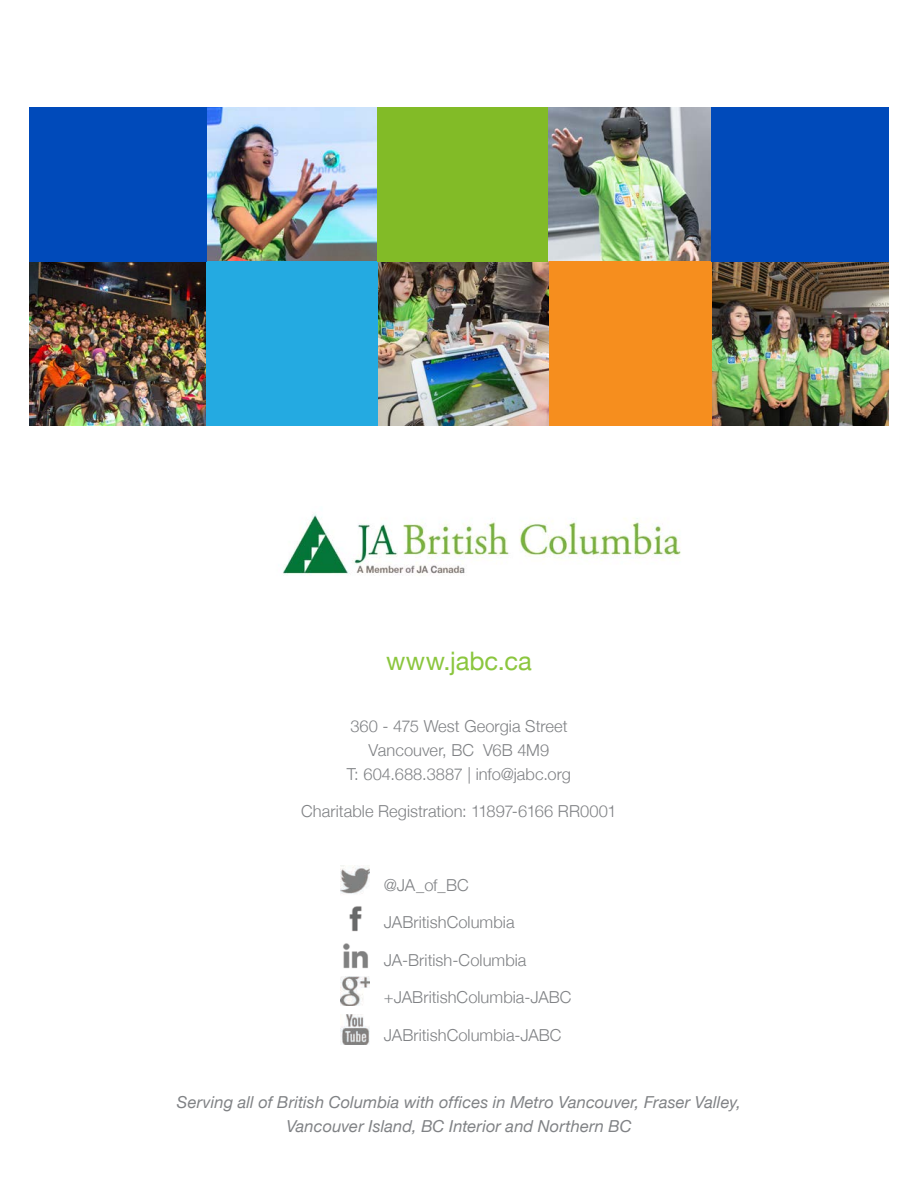
<style>
.page{position:relative;width:918px;height:1188px;background:#fff}
.page>*{position:absolute;margin:0;border:0;box-sizing:border-box;transform-origin:0 0}
.t1{font:25.5px "Helvetica Neue";color:#8bc63e}
.t2{font:300 16.5px/24px "Helvetica Neue";letter-spacing:.005em;color:#808285;text-align:center}
.t3{font:italic 16.5px/24px "Helvetica Neue";letter-spacing:.005em;color:#808285;text-align:center}
</style>
<div class="page">
<img style="left:29px;top:262px;width:177px;height:164px">
<img style="left:206px;top:107px;width:172px;height:155px">
<img style="left:712px;top:262px;width:177px;height:164px">
<img style="left:549px;top:107px;width:163px;height:155px">
<img style="left:378px;top:262px;width:170px;height:164px">
<div style="left:206px;top:262px;width:172px;height:164px;background:#24aae1"></div>
<div style="left:549px;top:262px;width:163px;height:164px;background:#f68e1e"></div>
<div style="left:712px;top:107px;width:177px;height:155px;background:#004aba"></div>
<div style="left:378px;top:107px;width:170px;height:155px;background:#82bb27"></div>
<div style="left:29px;top:107px;width:177px;height:155px;background:#004aba"></div>
<img style="left:283px;top:514px;width:398px;height:60px">
<img style="left:349px;top:906px;width:13px;height:26px">
<img style="left:341px;top:976px;width:29px;height:30px">
<img style="left:341px;top:866px;width:29px;height:28px">
<img style="left:341px;top:1015px;width:29px;height:29px">
<img style="left:343px;top:943px;width:25px;height:26px">
<h1 class="t1" style="left:386px;top:646px;width:147px">www.jabc.ca</h1>
<p class="t2" style="left:347px;top:713px;width:226px">360 - 475 West Georgia Street<br>Vancouver, BC V6B 4M9<br>T: 604.688.3887 | info@jabc.org</p>
<p class="t2" style="left:301px;top:799px;width:317px">Charitable Registration: 11897-6166 RR0001</p>
<p class="t2" style="left:384px;top:873px;width:86px">@JA_of_BC</p>
<p class="t2" style="left:384px;top:910px;width:132px">JABritishColumbia</p>
<p class="t2" style="left:384px;top:948px;width:144px">JA-British-Columbia</p>
<p class="t2" style="left:384px;top:985px;width:189px">+JABritishColumbia-JABC</p>
<p class="t2" style="left:384px;top:1023px;width:179px">JABritishColumbia-JABC</p>
<p class="t3" style="left:177px;top:1090px;width:565px">Serving all of British Columbia with offices in Metro Vancouver, Fraser Valley,<br>Vancouver Island, BC Interior and Northern BC</p>
</div>
